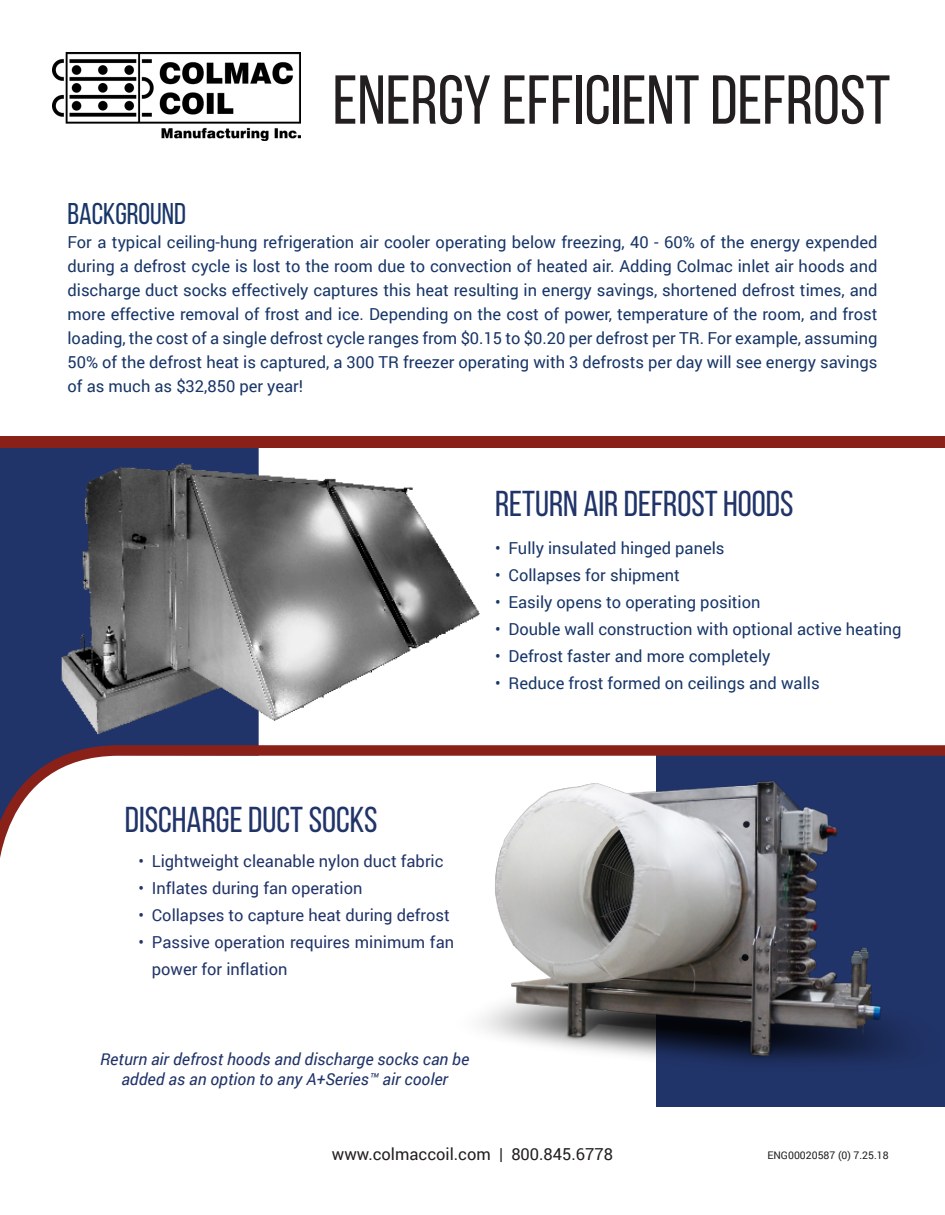
<style>
.page{position:relative;width:945px;height:1215px;background:#fff}
.page>*{position:absolute;margin:0;border:0;box-sizing:border-box;transform-origin:0 0}
.t1{font:69px "Bebas Neue";color:#231f20}
.t2{font:36px "Bebas Neue";color:#213469}
.t3{font:30px "Bebas Neue";color:#183668}
.t4{font:16.5px/24px "Roboto";color:#183668;text-align:justify}
.t5{font:16.5px/27px "Roboto";color:#213469}
.t6{font:italic 16.5px/19.8px "Roboto";color:#213469;text-align:center}
.t7{font:16.5px "Roboto";color:#231f20}
.t8{font:10.5px "Roboto";color:#231f20}
</style>
<div class="page">
<img style="left:52px;top:52px;width:249px;height:88px">
<div style="left:0;top:448px;width:54px;height:292px;background:#213469"></div>
<div style="left:656px;top:756px;width:289px;height:351px;background:#213469"></div>
<svg style="left:0;top:740px;width:945px;height:118px"></svg>
<img style="left:429px;top:763px;width:516px;height:300px">
<img style="left:54px;top:448px;width:438px;height:307px">
<div style="left:0;top:436px;width:945px;height:12px;background:#892119"></div>
<p class="t1" style="left:333px;top:62px;width:559px">ENERGY EFFICIENT DEFROST</p>
<p class="t3" style="left:68px;top:198px;width:120px">BACKGROUND</p>
<p class="t4" style="left:68px;top:230px;width:811px">For a typical ceiling-hung refrigeration air cooler operating below freezing, 40 - 60% of the energy expended during a defrost cycle is lost to the room due to convection of heated air. Adding Colmac inlet air hoods and discharge duct socks effectively captures this heat resulting in energy savings, shortened defrost times, and more effective removal of frost and ice. Depending on the cost of power, temperature of the room, and frost loading, the cost of a single defrost cycle ranges from $0.15 to $0.20 per defrost per TR. For example, assuming 50% of the defrost heat is captured, a 300 TR freezer operating with 3 defrosts per day will see energy savings of as much as $32,850 per year!</p>
<p class="t2" style="left:495px;top:484px;width:300px">RETURN AIR DEFROST HOODS</p>
<p class="t4" style="left:495px;top:535px;width:231px">• Fully insulated hinged panels</p>
<p class="t4" style="left:495px;top:562px;width:186px">• Collapses for shipment</p>
<p class="t4" style="left:495px;top:589px;width:267px">• Easily opens to operating position</p>
<p class="t4" style="left:495px;top:616px;width:408px">• Double wall construction with optional active heating</p>
<p class="t4" style="left:495px;top:643px;width:277px">• Defrost faster and more completely</p>
<p class="t4" style="left:495px;top:670px;width:326px">• Reduce frost formed on ceilings and walls</p>
<p class="t2" style="left:125px;top:800px;width:254px">DISCHARGE DUCT SOCKS</p>
<p class="t5" style="left:138px;top:847px;width:307px">• Lightweight cleanable nylon duct fabric</p>
<p class="t5" style="left:138px;top:874px;width:226px">• Inflates during fan operation</p>
<p class="t5" style="left:138px;top:901px;width:313px">• Collapses to capture heat during defrost</p>
<p class="t5" style="left:152px;top:928px;width:304px;text-indent:-14px">• Passive operation requires minimum fan power for inflation</p>
<p class="t6" style="left:100px;top:1049px;width:371px">Return air defrost hoods and discharge socks can be added as an option to any A+Series™ air cooler</p>
<p class="t7" style="left:332px;top:1142px;width:283px">www.colmaccoil.com | 800.845.6778</p>
<p class="t8" style="left:767px;top:1148px;width:123px">ENG00020587 (0) 7.25.18</p>
</div>
